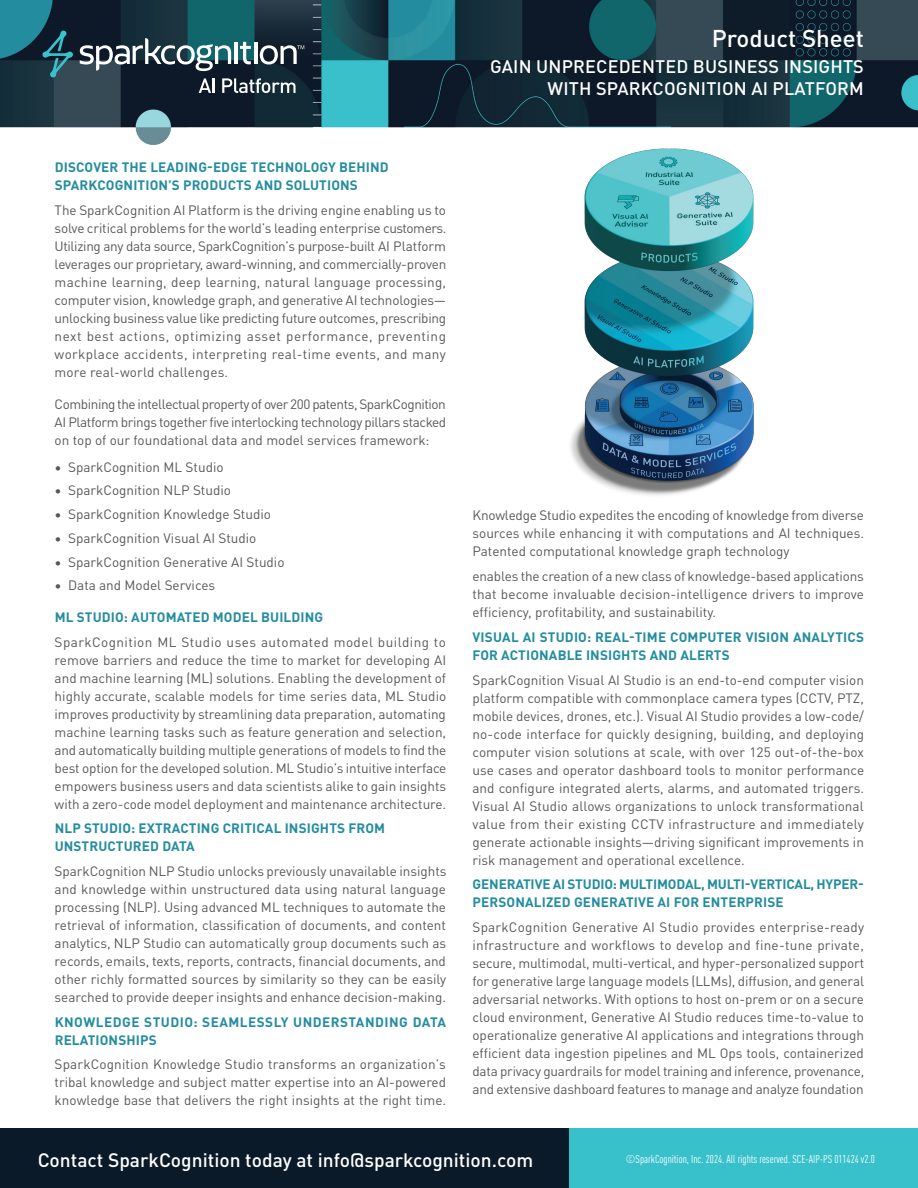
<style>
.page{position:relative;width:918px;height:1188px;background:#fff}
.page>*{position:absolute;margin:0;border:0;box-sizing:border-box;transform-origin:0 0}
.t1{font:500 24px "DINOT";color:#fff}
.t2{font:500 19.2px "DINOT";color:#fff}
.t3{font:500 18px/22.5px "DINOT";letter-spacing:.01em;color:#fff;text-align:right}
.t4{font:13.5px/18px "DINOT";color:#57585a;text-align:justify}
.t5{font:700 13.5px/18px "DINOT";letter-spacing:.01em;color:#238d9f}
.t6{font:700 13.5px/18px "DINOT";letter-spacing:-.01em;color:#238d9f}
.t7{font:700 13.5px/18px "DINOT";letter-spacing:.035em;color:#238d9f}
.t8{font:condensed 11.25px "DINOT";color:#fff}
</style>
<div class="page">
<img style="left:0;top:0;width:918px;height:144px">
<img style="left:516px;top:127px;width:304px;height:369px">
<div style="left:0;top:1129px;width:570px;height:59px;background:#0a1a29"></div>
<div style="left:570px;top:1129px;width:348px;height:59px;background:#39c1cb"></div>
<svg style="left:42px;top:31px;width:31px;height:46px"></svg>
<svg style="left:80px;top:38px;width:224px;height:33px"></svg>
<svg style="left:199px;top:78px;width:16px;height:15px"></svg>
<svg style="left:222px;top:78px;width:74px;height:15px"></svg>
<h1 class="t1" style="left:712px;top:20px;width:154px">Product Sheet</h1>
<h3 class="t3" style="left:490px;top:53px;width:375px">GAIN UNPRECEDENTED BUSINESS INSIGHTS<br>WITH SPARKCOGNITION AI PLATFORM</h3>
<p class="t5" style="left:55px;top:157px;width:336px">DISCOVER THE LEADING-EDGE TECHNOLOGY BEHIND<br>SPARKCOGNITION’S PRODUCTS AND SOLUTIONS</p>
<p class="t4" style="left:55px;top:200px;width:393px">The SparkCognition AI Platform is the driving engine enabling us to solve critical problems for the world’s leading enterprise customers.<br>Utilizing any data source, SparkCognition’s purpose-built AI Platform leverages our proprietary, award-winning, and commercially-proven machine learning, deep learning, natural language processing, computer vision, knowledge graph, and generative AI technologies— unlocking business value like predicting future outcomes, prescribing next best actions, optimizing asset performance, preventing workplace accidents, interpreting real-time events, and many more real-world challenges.</p>
<p class="t4" style="left:55px;top:394px;width:393px">Combining the intellectual property of over 200 patents, SparkCognition AI Platform brings together five interlocking technology pillars stacked on top of our foundational data and model services framework:</p>
<p class="t4" style="left:55px;top:457px;width:170px">• SparkCognition ML Studio</p>
<p class="t4" style="left:55px;top:480px;width:178px">• SparkCognition NLP Studio</p>
<p class="t4" style="left:55px;top:504px;width:218px">• SparkCognition Knowledge Studio</p>
<p class="t4" style="left:55px;top:528px;width:203px">• SparkCognition Visual AI Studio</p>
<p class="t4" style="left:55px;top:552px;width:231px">• SparkCognition Generative AI Studio</p>
<p class="t4" style="left:55px;top:575px;width:162px">• Data and Model Services</p>
<p class="t5" style="left:55px;top:607px;width:270px">ML STUDIO: AUTOMATED MODEL BUILDING</p>
<p class="t4" style="left:55px;top:632px;width:393px">SparkCognition ML Studio uses automated model building to remove barriers and reduce the time to market for developing AI and machine learning (ML) solutions. Enabling the development of highly accurate, scalable models for time series data, ML Studio improves productivity by streamlining data preparation, automating machine learning tasks such as feature generation and selection, and automatically building multiple generations of models to find the best option for the developed solution. ML Studio’s intuitive interface empowers business users and data scientists alike to gain insights with a zero-code model deployment and maintenance architecture.</p>
<p class="t5" style="left:55px;top:818px;width:332px">NLP STUDIO: EXTRACTING CRITICAL INSIGHTS FROM<br>UNSTRUCTURED DATA</p>
<p class="t4" style="left:55px;top:861px;width:393px">SparkCognition NLP Studio unlocks previously unavailable insights and knowledge within unstructured data using natural language processing (NLP). Using advanced ML techniques to automate the retrieval of information, classification of documents, and content analytics, NLP Studio can automatically group documents such as records, emails, texts, reports, contracts, financial documents, and other richly formatted sources by similarity so they can be easily searched to provide deeper insights and enhance decision-making.</p>
<p class="t7" style="left:55px;top:1012px;width:393px">KNOWLEDGE STUDIO: SEAMLESSLY UNDERSTANDING DATA<br>RELATIONSHIPS</p>
<p class="t4" style="left:55px;top:1054px;width:393px">SparkCognition Knowledge Studio transforms an organization’s tribal knowledge and subject matter expertise into an AI-powered knowledge base that delivers the right insights at the right time.</p>
<p class="t4" style="left:472px;top:505px;width:393px">Knowledge Studio expedites the encoding of knowledge from diverse sources while enhancing it with computations and AI techniques.<br>Patented computational knowledge graph technology</p>
<p class="t4" style="left:472px;top:566px;width:393px">enables the creation of a new class of knowledge-based applications that become invaluable decision-intelligence drivers to improve efficiency, profitability, and sustainability.</p>
<p class="t5" style="left:473px;top:627px;width:393px">VISUAL AI STUDIO: REAL-TIME COMPUTER VISION ANALYTICS<br>FOR ACTIONABLE INSIGHTS AND ALERTS</p>
<p class="t4" style="left:472px;top:670px;width:393px">SparkCognition Visual AI Studio is an end-to-end computer vision platform compatible with commonplace camera types (CCTV, PTZ, mobile devices, drones, etc.). Visual AI Studio provides a low-code/ no-code interface for quickly designing, building, and deploying computer vision solutions at scale, with over 125 out-of-the-box use cases and operator dashboard tools to monitor performance and configure integrated alerts, alarms, and automated triggers.<br>Visual AI Studio allows organizations to unlock transformational value from their existing CCTV infrastructure and immediately generate actionable insights—driving significant improvements in risk management and operational excellence.</p>
<p class="t6" style="left:473px;top:874px;width:393px">GENERATIVE AI STUDIO: MULTIMODAL, MULTI-VERTICAL, HYPER-<br>PERSONALIZED GENERATIVE AI FOR ENTERPRISE</p>
<p class="t4" style="left:472px;top:917px;width:393px">SparkCognition Generative AI Studio provides enterprise-ready infrastructure and workflows to develop and fine-tune private, secure, multimodal, multi-vertical, and hyper-personalized support for generative large language models (LLMs), diffusion, and general adversarial networks. With options to host on-prem or on a secure cloud environment, Generative AI Studio reduces time-to-value to operationalize generative AI applications and integrations through efficient data ingestion pipelines and ML Ops tools, containerized data privacy guardrails for model training and inference, provenance, and extensive dashboard features to manage and analyze foundation</p>
<h2 class="t2" style="left:38px;top:1145px;width:497px">Contact SparkCognition today at info@sparkcognition.com</h2>
<p class="t8" style="left:626px;top:1152px;width:250px">©SparkCognition, Inc. 2024. All rights reserved. SCE-AIP-PS 011424 v2.0</p>
</div>
